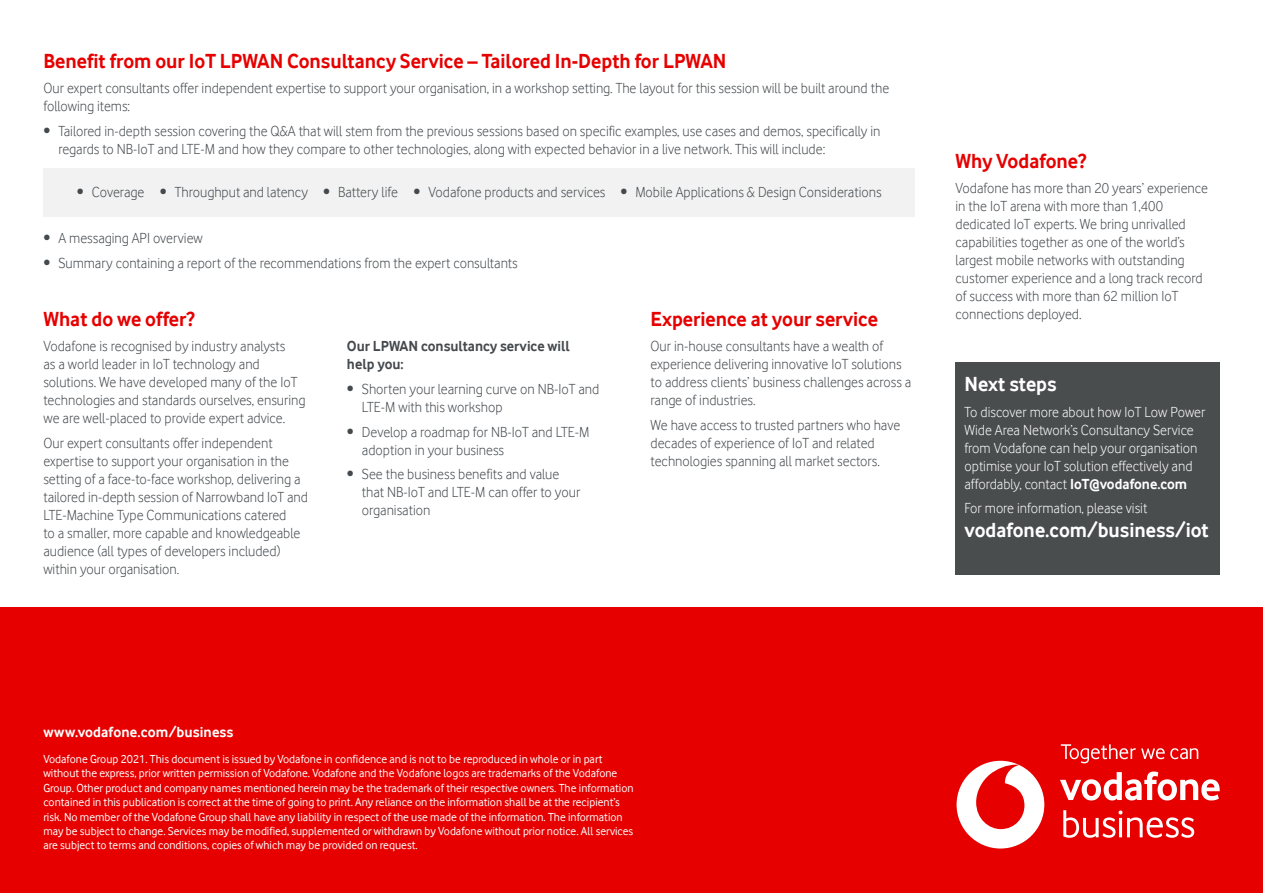
<style>
.page{position:relative;width:1263px;height:893px;background:#fff}
.page>*{position:absolute;margin:0;border:0;box-sizing:border-box;transform-origin:0 0}
.t1{font:700 21px "Vodafone Rg";color:#e60000}
.t2{font:700 21px "Vodafone Rg";color:#fff}
.t3{font:15px/18px "Vodafone Lt";color:#44494d}
.t4{font:15px/18px "Vodafone Lt";color:#fff}
.t5{font:700 15px/18px "Vodafone Rg";color:#44494d}
.t6{font:700 15px "Vodafone Rg";letter-spacing:.005em;color:#fff}
.t7{font:12px/14.4px "Vodafone Rg";color:#fff}
.s1{font-family:"Vodafone Rg";font-weight:700}
</style>
<div class="page">
<div style="left:0;top:608px;width:1263px;height:285px;background:#e60000"></div>
<div style="left:955px;top:362px;width:264px;height:213px;background:#4a4d4e"></div>
<div style="left:43px;top:168px;width:872px;height:48px;background:#f2f2f2"></div>
<div style="left:956px;top:761px;width:88px;height:87px;background:#fff;border-radius:50%"></div>
<svg style="left:976px;top:765px;width:48px;height:64px"></svg>
<svg style="left:1060px;top:771px;width:159px;height:29px"></svg>
<svg style="left:1063px;top:810px;width:131px;height:28px"></svg>
<svg style="left:1061px;top:744px;width:137px;height:19px"></svg>
<h1 class="t1" style="left:43px;top:49px;width:685px">Benefit from our IoT LPWAN Consultancy Service – Tailored In-Depth for LPWAN</h1>
<p class="t3" style="left:43px;top:79px;width:847px">Our expert consultants offer independent expertise to support your organisation, in a workshop setting. The layout for this session will be built around the following items:</p>
<p class="t3" style="left:58px;top:122px;width:823px;text-indent:-15px">• Tailored in-depth session covering the Q&amp;A that will stem from the previous sessions based on specific examples, use cases and demos, specifically in regards to NB-IoT and LTE-M and how they compare to other technologies, along with expected behavior in a live network. This will include:</p>
<p class="t3" style="left:77px;top:183px;width:806px">• Coverage • Throughput and latency • Battery life • Vodafone products and services • Mobile Applications &amp; Design Considerations</p>
<p class="t3" style="left:43px;top:229px;width:161px">• A messaging API overview</p>
<p class="t3" style="left:43px;top:254px;width:476px">• Summary containing a report of the recommendations from the expert consultants</p>
<h1 class="t1" style="left:955px;top:149px;width:132px">Why Vodafone?</h1>
<p class="t3" style="left:955px;top:179px;width:254px">Vodafone has more than 20 years’ experience in the IoT arena with more than 1,400 dedicated IoT experts. We bring unrivalled capabilities together as one of the world’s largest mobile networks with outstanding customer experience and a long track record of success with more than 62 million IoT</p>
<h1 class="t1" style="left:43px;top:307px;width:153px">What do we offer?</h1>
<p class="t3" style="left:955px;top:305px;width:128px">connections deployed.</p>
<p class="t3" style="left:43px;top:337px;width:264px">Vodafone is recognised by industry analysts<br>as a world leader in IoT technology and solutions. We have developed many of the IoT technologies and standards ourselves, ensuring we are well-placed to provide expert advice.</p>
<p class="t3" style="left:43px;top:434px;width:266px">Our expert consultants offer independent expertise to support your organisation in the setting of a face-to-face workshop, delivering a tailored in-depth session of Narrowband IoT and LTE-Machine Type Communications catered<br>to a smaller, more capable and knowledgeable audience (all types of developers included) within your organisation.</p>
<h1 class="t1" style="left:650px;top:307px;width:229px">Experience at your service</h1>
<p class="t3" style="left:650px;top:337px;width:262px">Our in-house consultants have a wealth of experience delivering innovative IoT solutions to address clients’ business challenges across a range of industries.</p>
<p class="t3" style="left:650px;top:416px;width:251px">We have access to trusted partners who have decades of experience of IoT and related technologies spanning all market sectors.</p>
<p class="t5" style="left:347px;top:337px;width:225px">Our LPWAN consultancy service will help you:</p>
<p class="t3" style="left:362px;top:380px;width:239px;text-indent:-15px">• Shorten your learning curve on NB-IoT and<br>LTE-M with this workshop</p>
<p class="t3" style="left:362px;top:422px;width:229px;text-indent:-15px">• Develop a roadmap for NB-IoT and LTE-M adoption in your business</p>
<p class="t3" style="left:362px;top:465px;width:220px;text-indent:-15px">• See the business benefits and value that NB-IoT and LTE-M can offer to your organisation</p>
<h1 class="t2" style="left:964px;top:372px;width:94px">Next steps</h1>
<p class="t4" style="left:964px;top:402px;width:242px">To discover more about how IoT Low Power Wide Area Network’s Consultancy Service from Vodafone can help your organisation optimise your IoT solution effectively and affordably, contact <span class="s1">IoT@vodafone.com</span></p>
<p class="t4" style="left:964px;top:499px;width:184px">For more information, please visit</p>
<h1 class="t2" style="left:964px;top:518px;width:246px">vodafone.com/business/iot</h1>
<p class="t6" style="left:43px;top:723px;width:192px">www.vodafone.com/business</p>
<p class="t7" style="left:43px;top:752px;width:592px">Vodafone Group 2021. This document is issued by Vodafone in confidence and is not to be reproduced in whole or in part without the express, prior written permission of Vodafone. Vodafone and the Vodafone logos are trademarks of the Vodafone Group. Other product and company names mentioned herein may be the trademark of their respective owners. The information contained in this publication is correct at the time of going to print. Any reliance on the information shall be at the recipient’s risk. No member of the Vodafone Group shall have any liability in respect of the use made of the information. The information may be subject to change. Services may be modified, supplemented or withdrawn by Vodafone without prior notice. All services are subject to terms and conditions, copies of which may be provided on request.</p>
</div>
